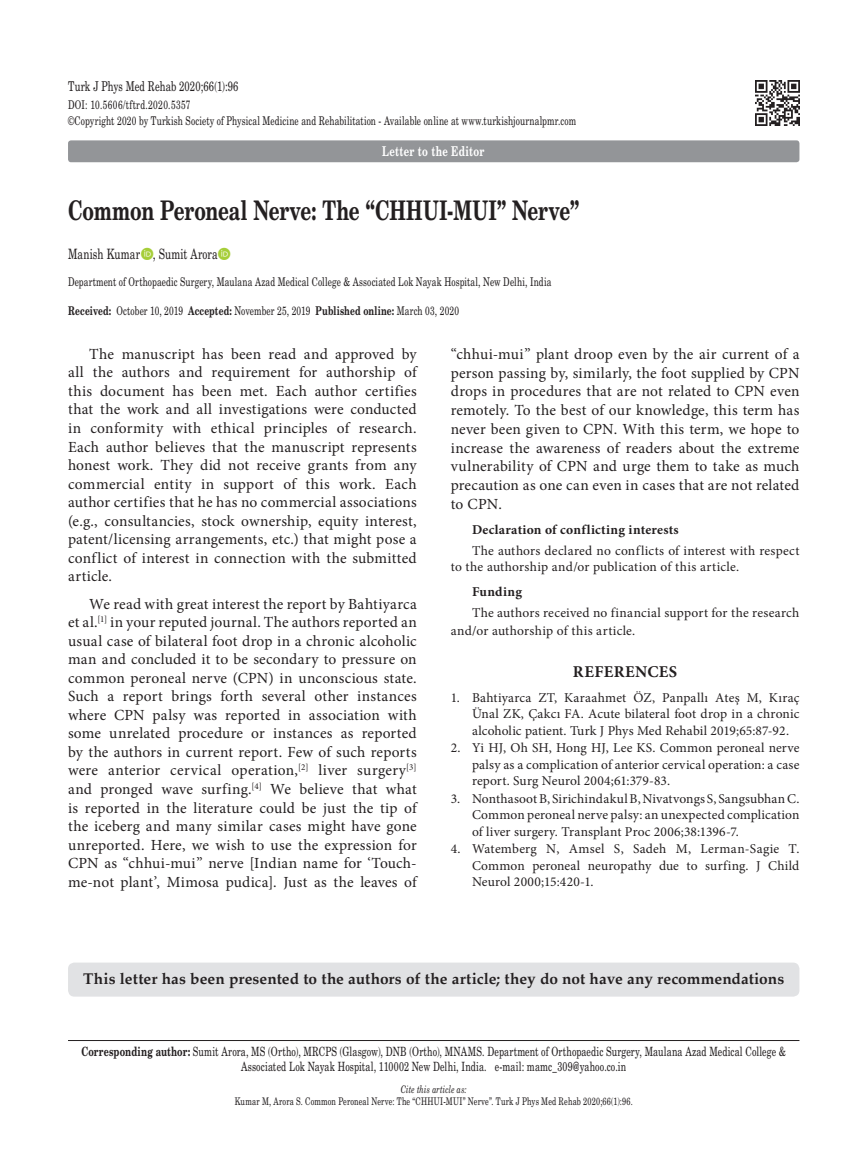
<style>
.page{position:relative;width:859px;height:1170px;background:#fff}
.page>*{position:absolute;margin:0;border:0;box-sizing:border-box;transform-origin:0 0}
.t1{font:27px "Madison Bold Tr";letter-spacing:-.01em;color:#231f20}
.t2{font:700 16.5px "Minion Pro";letter-spacing:.02em;color:#231f20}
.t3{font:15.45px/18.6px "Minion Pro";letter-spacing:.01em;color:#231f20;text-align:justify}
.t4{font:700 15.45px "Palatino";letter-spacing:.005em;color:#231f20}
.t5{font:14.25px "Madison Tr";letter-spacing:.01em;color:#231f20}
.t6{font:13.5px/16.4px "Minion Pro";letter-spacing:.01em;color:#231f20;text-align:justify}
.t7{font:700 13.5px "Minion Pro";letter-spacing:.02em;color:#231f20}
.t8{font:13.5px "Madison Tr";letter-spacing:.01em;color:#231f20}
.t9{font:13.5px "Madison Bold Tr";letter-spacing:.025em;color:#fff}
.t10{font:12.75px/15.3px "Madison Tr";letter-spacing:.01em;color:#231f20;text-align:center}
.t11{font:12px/15.6px "Madison Tr";letter-spacing:.01em;color:#231f20}
.t12{font:10.5px "Madison Tr";letter-spacing:.015em;color:#231f20}
.t13{font:10.5px "Madison Italic Tr";letter-spacing:.015em;color:#231f20}
.s1{font-family:"Madison Bold Tr"}
</style>
<div class="page">
<div style="left:68px;top:140px;width:731px;height:22px;background:#939598;border-radius:3px"></div>
<img style="left:755px;top:81px;width:44px;height:44px">
<hr style="left:68px;top:1040px;width:731px;height:1px;background:#231f20">
<div style="left:68px;top:962px;width:731px;height:34px;background:#e1e2e4;border-radius:6px"></div>
<p class="t8" style="left:68px;top:78px;width:172px">Turk J Phys Med Rehab 2020;66(1):96</p>
<p class="t11" style="left:68px;top:97px;width:510px">DOI: 10.5606/tftrd.2020.5357<br>©Copyright 2020 by Turkish Society of Physical Medicine and Rehabilitation - Available online at www.turkishjournalpmr.com</p>
<p class="t9" style="left:382px;top:143px;width:104px">Letter to the Editor</p>
<h1 class="t1" style="left:68px;top:193px;width:513px">Common Peroneal Nerve: The “CHHUI-MUI” Nerve”</h1>
<p class="t5" style="left:68px;top:245px;width:151px">Manish Kumar , Sumit Arora</p>
<p class="t11" style="left:68px;top:274px;width:485px">Department of Orthopaedic Surgery, Maulana Azad Medical College &amp; Associated Lok Nayak Hospital, New Delhi, India</p>
<p class="t11" style="left:68px;top:302px;width:393px"><span class="s1">Received:</span> October 10, 2019 <span class="s1">Accepted:</span> November 25, 2019 <span class="s1">Published online:</span> March 03, 2020</p>
<p class="t3" style="left:68px;top:344px;width:350px;text-indent:21px">The manuscript has been read and approved by all the authors and requirement for authorship of this document has been met. Each author certifies that the work and all investigations were conducted in conformity with ethical principles of research.<br>Each author believes that the manuscript represents honest work. They did not receive grants from any commercial entity in support of this work. Each author certifies that he has no commercial associations (e.g., consultancies, stock ownership, equity interest, patent/licensing arrangements, etc.) that might pose a conflict of interest in connection with the submitted article.</p>
<p class="t3" style="left:68px;top:594px;width:350px;text-indent:21px">We read with great interest the report by Bahtiyarca et al.<sup>[1]</sup> in your reputed journal. The authors reported an usual case of bilateral foot drop in a chronic alcoholic man and concluded it to be secondary to pressure on common peroneal nerve (CPN) in unconscious state.<br>Such a report brings forth several other instances where CPN palsy was reported in association with some unrelated procedure or instances as reported by the authors in current report. Few of such reports were anterior cervical operation,<sup>[2]</sup> liver surgery<sup>[3] </sup>and pronged wave surfing.<sup>[4]</sup> We believe that what is reported in the literature could be just the tip of the iceberg and many similar cases might have gone unreported. Here, we wish to use the expression for CPN as “chhui-mui” nerve [Indian name for ‘Touch&shy;me-not plant’, Mimosa pudica]. Just as the leaves of</p>
<p class="t3" style="left:451px;top:344px;width:350px">“chhui-mui” plant droop even by the air current of a person passing by, similarly, the foot supplied by CPN drops in procedures that are not related to CPN even remotely. To the best of our knowledge, this term has never been given to CPN. With this term, we hope to increase the awareness of readers about the extreme vulnerability of CPN and urge them to take as much precaution as one can even in cases that are not related to CPN.</p>
<p class="t7" style="left:472px;top:520px;width:208px">Declaration of conflicting interests</p>
<p class="t6" style="left:451px;top:542px;width:350px;text-indent:21px">The authors declared no conflicts of interest with respect to the authorship and/or publication of this article.</p>
<p class="t7" style="left:472px;top:582px;width:51px">Funding</p>
<p class="t6" style="left:451px;top:603px;width:350px;line-height:18.8px;text-indent:21px">The authors received no financial support for the research and/or authorship of this article.</p>
<p class="t2" style="left:573px;top:659px;width:106px">REFERENCES</p>
<p class="t6" style="left:472px;top:689px;width:329px;text-indent:-21px">1. Bahtiyarca ZT, Karaahmet ÖZ, Panpallı Ateş M, Kıraç Ünal ZK, Çakcı FA. Acute bilateral foot drop in a chronic alcoholic patient. Turk J Phys Med Rehabil 2019;65:87-92.</p>
<p class="t6" style="left:472px;top:739px;width:329px;text-indent:-21px">2. Yi HJ, Oh SH, Hong HJ, Lee KS. Common peroneal nerve palsy as a complication of anterior cervical operation: a case report. Surg Neurol 2004;61:379-83.</p>
<p class="t6" style="left:472px;top:790px;width:329px;text-indent:-21px">3. Nonthasoot B, Sirichindakul B, Nivatvongs S, Sangsubhan C.<br>Common peroneal nerve palsy: an unexpected complication of liver surgery. Transplant Proc 2006;38:1396-7.</p>
<p class="t6" style="left:472px;top:840px;width:329px;text-indent:-21px">4. Watemberg N, Amsel S, Sadeh M, Lerman-Sagie T.<br>Common peroneal neuropathy due to surfing. J Child Neurol 2000;15:420-1.</p>
<p class="t4" style="left:83px;top:968px;width:703px">This letter has been presented to the authors of the article; they do not have any recommendations</p>
<p class="t10" style="left:81px;top:1043px;width:706px"><span class="s1">Corresponding author:</span> Sumit Arora, MS (Ortho), MRCPS (Glasgow), DNB (Ortho), MNAMS. Department of Orthopaedic Surgery, Maulana Azad Medical College &amp;<br>Associated Lok Nayak Hospital, 110002 New Delhi, India. e-mail: mamc_309@yahoo.co.in</p>
<p class="t13" style="left:401px;top:1082px;width:67px">Cite this article as:</p>
<p class="t12" style="left:235px;top:1094px;width:399px">Kumar M, Arora S. Common Peroneal Nerve: The “CHHUI-MUI” Nerve”. Turk J Phys Med Rehab 2020;66(1):96.</p>
</div>
